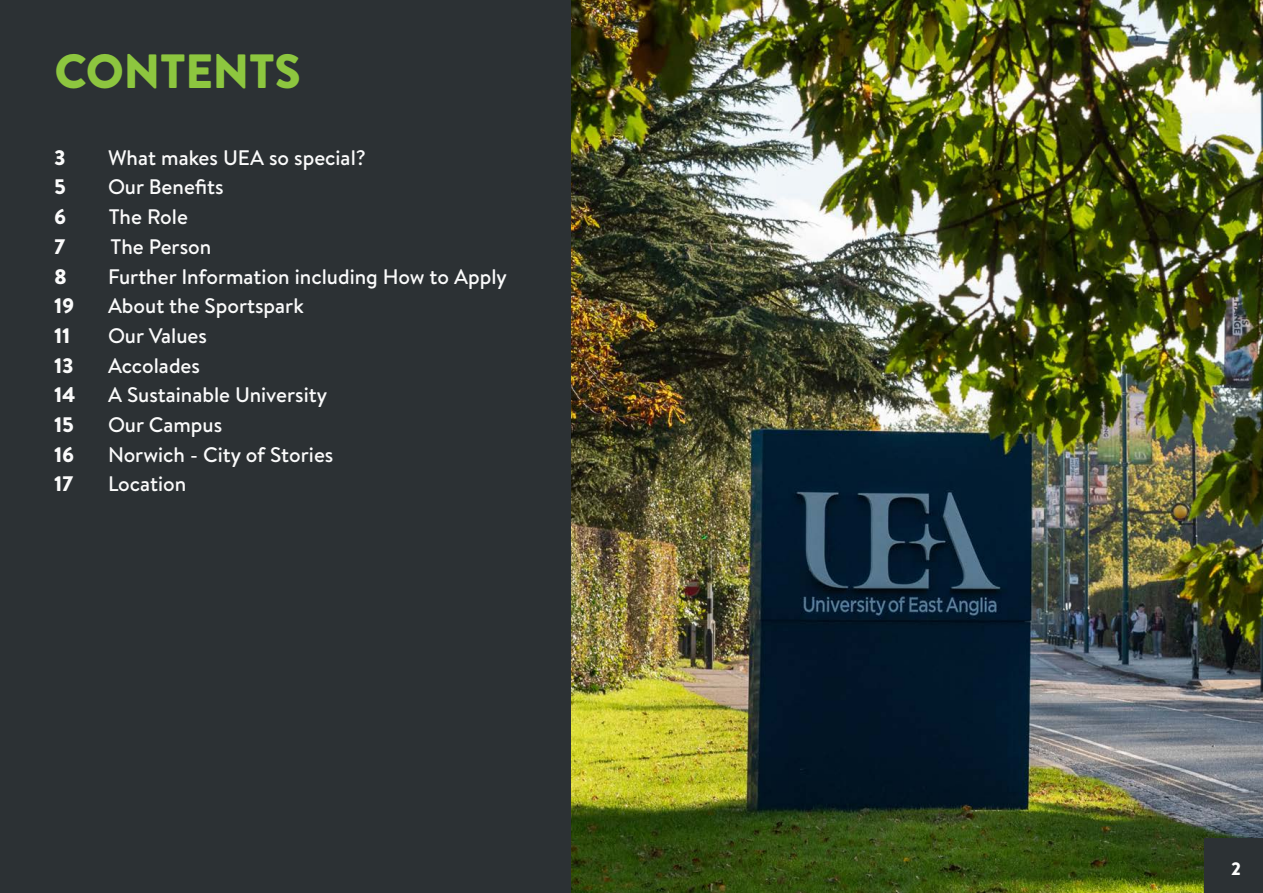
<style>
.page{position:relative;width:1263px;height:893px;background:#fff}
.page>*{position:absolute;margin:0;border:0;box-sizing:border-box;transform-origin:0 0}
.t1{font:900 48px "Brandon Text";letter-spacing:-.005em;color:#8dc63f}
.t2{font:500 21px "Brandon Text";color:#fbfbfb}
.t3{font:900 21px "Brandon Text";color:#fbfbfb}
.t4{font:900 18px "Brandon Text";color:#fff}
</style>
<div class="page">
<img style="left:570px;top:0;width:693px;height:893px">
<div style="left:0;top:0;width:570px;height:893px;background:#2c3134"></div>
<div style="left:1204px;top:839px;width:59px;height:54px;background:#2c3134"></div>
<p class="t1" style="left:54px;top:37px;width:248px">CONTENTS</p>
<p class="t3" style="left:54px;top:143px;width:13px">3</p>
<p class="t2" style="left:108px;top:143px;width:259px">What makes UEA so special?</p>
<p class="t3" style="left:54px;top:172px;width:13px">5</p>
<p class="t2" style="left:108px;top:173px;width:117px">Our Benefits</p>
<p class="t3" style="left:54px;top:202px;width:14px">6</p>
<p class="t2" style="left:109px;top:202px;width:81px">The Role</p>
<p class="t3" style="left:54px;top:232px;width:13px">7</p>
<p class="t2" style="left:111px;top:232px;width:102px">The Person</p>
<p class="t3" style="left:54px;top:261px;width:14px">8</p>
<p class="t2" style="left:108px;top:262px;width:400px">Further Information including How to Apply</p>
<p class="t3" style="left:54px;top:291px;width:22px">19</p>
<p class="t2" style="left:108px;top:291px;width:197px">About the Sportspark</p>
<p class="t3" style="left:54px;top:321px;width:18px">11</p>
<p class="t2" style="left:108px;top:321px;width:100px">Our Values</p>
<p class="t3" style="left:54px;top:350px;width:21px">13</p>
<p class="t2" style="left:108px;top:351px;width:93px">Accolades</p>
<p class="t3" style="left:54px;top:380px;width:23px">14</p>
<p class="t2" style="left:108px;top:381px;width:221px">A Sustainable University</p>
<p class="t3" style="left:54px;top:410px;width:22px">15</p>
<p class="t2" style="left:108px;top:410px;width:116px">Our Campus</p>
<p class="t3" style="left:54px;top:440px;width:22px">16</p>
<p class="t2" style="left:108px;top:440px;width:227px">Norwich - City of Stories</p>
<p class="t3" style="left:54px;top:469px;width:21px">17</p>
<p class="t2" style="left:108px;top:470px;width:80px">Location</p>
<p class="t4" style="left:1231px;top:856px;width:11px">2</p>
</div>
